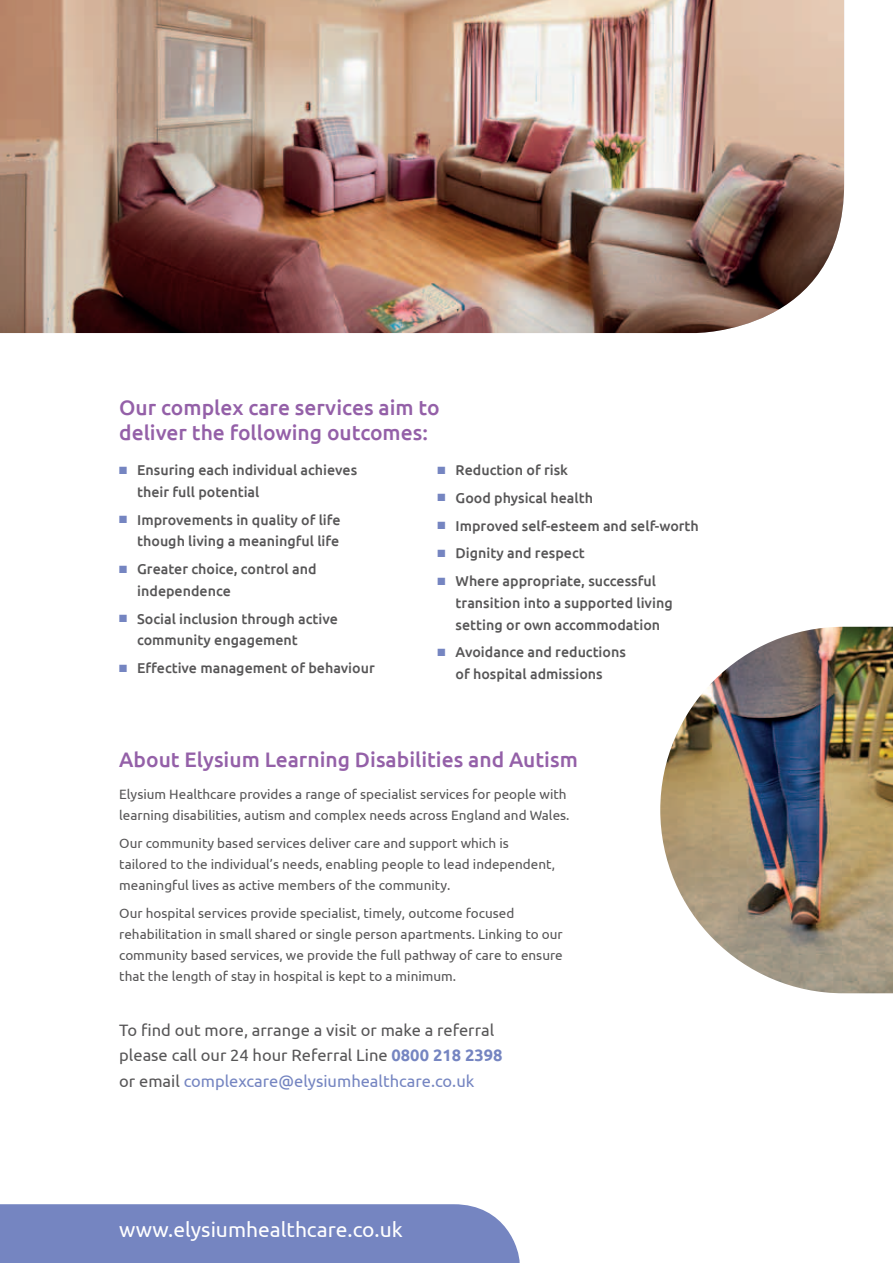
<style>
.page{position:relative;width:893px;height:1263px;background:#fff}
.page>*{position:absolute;margin:0;border:0;box-sizing:border-box;transform-origin:0 0}
.t1{font:500 21px/25.2px "Ubuntu";color:#9460a8}
.t2{font:21px "Ubuntu";color:#fff}
.t3{font:16.5px/25.5px "Ubuntu";color:#575657}
.t4{font:500 14.25px/21.8px "Ubuntu";color:#575657}
.t5{font:13.5px/21px "Ubuntu";color:#575657}
.s1{color:#7585c1}
.s2{font-weight:700;color:#7585c1}
</style>
<div class="page">
<div style="left:0;top:1204px;width:520px;height:59px;background:#7585c1"></div>
<img style="left:0;top:0;width:844px;height:333px">
<img style="left:660px;top:627px;width:233px;height:366px">
<h1 class="t1" style="left:119px;top:394px;width:322px">Our complex care services aim to deliver the following outcomes:</h1>
<p class="t4" style="left:137px;top:459px;width:222px;text-indent:-18px"><span class="s1">■</span> Ensuring each individual achieves their full potential</p>
<p class="t4" style="left:119px;top:508px;width:223px;text-align:right"><span class="s1">■</span> Improvements in quality of life though living a meaningful life</p>
<p class="t4" style="left:137px;top:558px;width:181px;text-indent:-18px"><span class="s1">■</span> Greater choice, control and independence</p>
<p class="t4" style="left:137px;top:607px;width:202px;text-indent:-18px"><span class="s1">■</span> Social inclusion through active community engagement</p>
<p class="t4" style="left:119px;top:657px;width:257px"><span class="s1">■</span> Effective management of behaviour</p>
<p class="t4" style="left:438px;top:459px;width:132px"><span class="s1">■</span> Reduction of risk</p>
<p class="t4" style="left:438px;top:486px;width:157px"><span class="s1">■</span> Good physical health</p>
<p class="t4" style="left:438px;top:514px;width:263px"><span class="s1">■</span> Improved self-esteem and self-worth</p>
<p class="t4" style="left:438px;top:542px;width:149px"><span class="s1">■</span> Dignity and respect</p>
<p class="t4" style="left:456px;top:570px;width:219px;text-indent:-18px"><span class="s1">■</span> Where appropriate, successful transition into a supported living setting or own accommodation</p>
<p class="t4" style="left:438px;top:641px;width:190px;text-align:center"><span class="s1">■</span> Avoidance and reductions of hospital admissions</p>
<h1 class="t1" style="left:119px;top:746px;width:460px">About Elysium Learning Disabilities and Autism</h1>
<p class="t5" style="left:119px;top:783px;width:452px">Elysium Healthcare provides a range of specialist services for people with learning disabilities, autism and complex needs across England and Wales.</p>
<p class="t5" style="left:119px;top:832px;width:437px">Our community based services deliver care and support which is tailored to the individual’s needs, enabling people to lead independent, meaningful lives as active members of the community.</p>
<p class="t5" style="left:119px;top:902px;width:445px">Our hospital services provide specialist, timely, outcome focused rehabilitation in small shared or single person apartments. Linking to our community based services, we provide the full pathway of care to ensure that the length of stay in hospital is kept to a minimum.</p>
<p class="t3" style="left:119px;top:1017px;width:385px">To find out more, arrange a visit or make a referral please call our 24 hour Referral Line <span class="s2">0800 218 2398 </span>or email <span class="s1">complexcare@elysiumhealthcare.co.uk</span></p>
<h1 class="t2" style="left:119px;top:1217px;width:285px">www.elysiumhealthcare.co.uk</h1>
</div>
